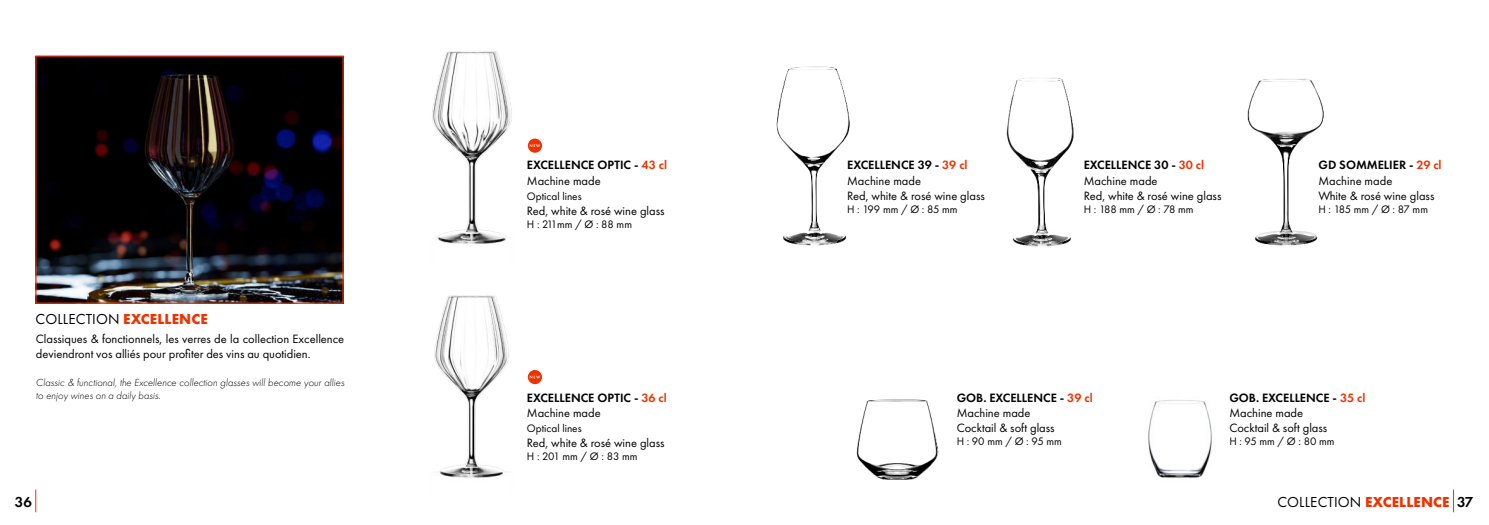
<style>
.page{position:relative;width:1489px;height:525px;background:#fff}
.page>*{position:absolute;margin:0;border:0;box-sizing:border-box;transform-origin:0 0}
.t1{font:15px "Futura PT";letter-spacing:.01em;color:#000}
.t2{font:600 15px "Futura PT";color:#000}
.t3{font:12.5px/15px "Futura PT";color:#000}
.t4{font:600 12.5px/15px "Futura PT";color:#000}
.t5{font:11.25px "Futura PT";color:#000}
.t6{font:italic 300 10.62px/12.8px "Futura PT";color:#000}
.s1{font-weight:700;color:#e30}
.s2{color:#e30}
.s3{font-weight:400}
.s4{font-weight:600}
.s5{font-weight:600;color:#e30}
.s6{font-weight:600;color:#020203}
</style>
<div class="page">
<img style="left:1247px;top:79px;width:77px;height:167px">
<img style="left:856px;top:399px;width:83px;height:81px">
<img style="left:1148px;top:400px;width:64px;height:78px">
<img style="left:776px;top:66px;width:74px;height:180px">
<img style="left:1006px;top:77px;width:68px;height:170px">
<img style="left:37px;top:57px;width:305px;height:244px">
<div style="left:35px;top:55px;width:309px;height:248px;border:1px solid #e30"></div>
<img style="left:432px;top:51px;width:80px;height:193px">
<img style="left:434px;top:295px;width:75px;height:183px">
<svg style="left:528px;top:138px;width:14px;height:15px"></svg>
<svg style="left:528px;top:370px;width:14px;height:14px"></svg>
<svg style="left:35px;top:489px;width:1px;height:23px"></svg>
<p class="t1" style="left:36px;top:311px;width:174px">COLLECTION <span class="s1">EXCELLENCE</span></p>
<p class="t3" style="left:36px;top:331px;width:310px">Classiques &amp; fonctionnels, les verres de la collection Excellence deviendront vos alliés pour profiter des vins au quotidien.</p>
<p class="t6" style="left:36px;top:376px;width:310px">Classic &amp; functional, the Excellence collection glasses will become your allies to enjoy wines on a daily basis.</p>
<p class="t4" style="left:527px;top:157px;width:142px">EXCELLENCE OPTIC - <span class="s2">43 cl<br></span><span class="s3">Machine made</span></p>
<p class="t5" style="left:527px;top:190px;width:56px">Optical lines</p>
<p class="t3" style="left:527px;top:203px;width:139px">Red, white &amp; rosé wine glass</p>
<p class="t5" style="left:527px;top:218px;width:107px">H : 211mm / Ø : 88 mm</p>
<p class="t4" style="left:527px;top:389px;width:141px">EXCELLENCE OPTIC - <span class="s2">36 cl<br></span><span class="s3">Machine made</span></p>
<p class="t5" style="left:527px;top:422px;width:56px">Optical lines</p>
<p class="t3" style="left:527px;top:435px;width:139px">Red, white &amp; rosé wine glass</p>
<p class="t5" style="left:527px;top:450px;width:112px">H : 201 mm / Ø : 83 mm</p>
<p class="t3" style="left:847px;top:158px;width:139px"><span class="s4">EXCELLENCE 39 -</span> <span class="s5">39 cl<br></span>Machine made<br>Red, white &amp; rosé wine glass</p>
<p class="t5" style="left:847px;top:203px;width:112px">H : 199 mm / Ø : 85 mm</p>
<p class="t3" style="left:1083px;top:158px;width:139px"><span class="s4">EXCELLENCE 30 -</span> <span class="s5">30 cl<br></span>Machine made<br>Red, white &amp; rosé wine glass</p>
<p class="t5" style="left:1083px;top:203px;width:111px">H : 188 mm / Ø : 78 mm</p>
<p class="t3" style="left:1318px;top:158px;width:125px"><span class="s4">GD SOMMELIER -</span> <span class="s5">29 cl<br></span>Machine made<br>White &amp; rosé wine glass</p>
<p class="t5" style="left:1318px;top:203px;width:111px">H : 185 mm / Ø : 87 mm</p>
<p class="t3" style="left:956px;top:390px;width:137px"><span class="s6">GOB. EXCELLENCE</span> <span class="s4">-</span> <span class="s5">39 cl<br></span>Machine made<br>Cocktail &amp; soft glass</p>
<p class="t5" style="left:956px;top:435px;width:107px">H : 90 mm / Ø : 95 mm</p>
<p class="t3" style="left:1229px;top:390px;width:137px"><span class="s6">GOB. EXCELLENCE</span> <span class="s4">-</span> <span class="s5">35 cl<br></span>Machine made<br>Cocktail &amp; soft glass</p>
<p class="t5" style="left:1229px;top:435px;width:107px">H : 95 mm / Ø : 80 mm</p>
<p class="t2" style="left:15px;top:492px;width:19px">36</p>
<p class="t1" style="left:1277px;top:493px;width:197px">COLLECTION <span class="s1">EXCELLENCE</span> <span class="s4">37</span></p>
</div>
